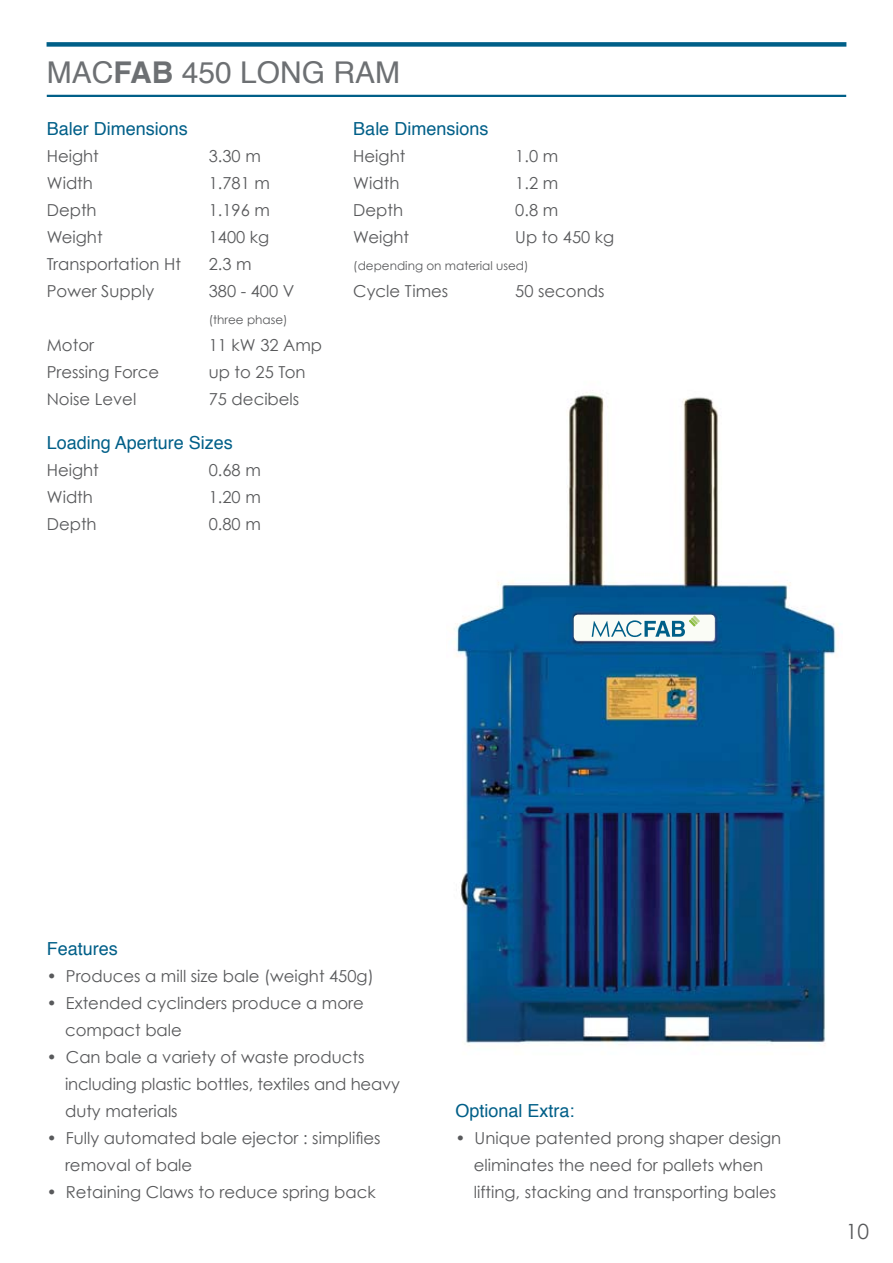
<style>
.page{position:relative;width:893px;height:1263px;background:#fff}
.page>*{position:absolute;margin:0;border:0;box-sizing:border-box;transform-origin:0 0}
.t1{font:30px "Helvetica";color:#6d7073}
.t2{font:21px "Century Gothic";color:#58595b}
.t3{font:18px "Helvetica";color:#005f88}
.t4{font:16.5px/27px "Century Gothic";color:#58595b}
.t5{font:12px "Century Gothic";color:#58595b}
.s1{font-weight:700}
</style>
<div class="page">
<img style="left:454px;top:390px;width:383px;height:657px">
<div style="left:574px;top:615px;width:141px;height:26px;background:#fafcf6;border-radius:4px"></div>
<svg style="left:592px;top:615px;width:108px;height:22px"></svg>
<hr style="left:47px;top:95px;width:799px;height:2px;background:#005f88">
<div style="left:47px;top:42px;width:799px;height:5px;background:#005f88"></div>
<h1 class="t1" style="left:47px;top:47px;width:355px">MAC<span class="s1">FAB</span> 450 LONG RAM</h1>
<p class="t3" style="left:47px;top:114px;width:143px">Baler Dimensions</p>
<p class="t4" style="left:47px;top:143px;width:54px">Height</p>
<p class="t4" style="left:209px;top:143px;width:54px">3.30 m</p>
<p class="t4" style="left:47px;top:170px;width:48px">Width</p>
<p class="t4" style="left:209px;top:170px;width:63px">1.781 m</p>
<p class="t4" style="left:47px;top:197px;width:51px">Depth</p>
<p class="t4" style="left:209px;top:197px;width:63px">1.196 m</p>
<p class="t4" style="left:47px;top:224px;width:57px">Weight</p>
<p class="t4" style="left:209px;top:224px;width:62px">1400 kg</p>
<p class="t4" style="left:47px;top:251px;width:136px">Transportation Ht</p>
<p class="t4" style="left:209px;top:251px;width:44px">2.3 m</p>
<p class="t4" style="left:47px;top:278px;width:109px">Power Supply</p>
<p class="t4" style="left:209px;top:278px;width:87px">380 - 400 V</p>
<p class="t5" style="left:209px;top:313px;width:80px">(three phase)</p>
<p class="t4" style="left:47px;top:332px;width:49px">Motor</p>
<p class="t4" style="left:209px;top:332px;width:115px">11 kW 32 Amp</p>
<p class="t4" style="left:47px;top:359px;width:114px">Pressing Force</p>
<p class="t4" style="left:209px;top:359px;width:98px">up to 25 Ton</p>
<p class="t4" style="left:47px;top:386px;width:91px">Noise Level</p>
<p class="t4" style="left:209px;top:386px;width:92px">75 decibels</p>
<p class="t3" style="left:47px;top:427px;width:188px">Loading Aperture Sizes</p>
<p class="t4" style="left:47px;top:456px;width:54px">Height</p>
<p class="t4" style="left:209px;top:456px;width:54px">0.68 m</p>
<p class="t4" style="left:47px;top:483px;width:48px">Width</p>
<p class="t4" style="left:209px;top:483px;width:54px">1.20 m</p>
<p class="t4" style="left:47px;top:510px;width:51px">Depth</p>
<p class="t4" style="left:209px;top:510px;width:54px">0.80 m</p>
<p class="t3" style="left:353px;top:114px;width:137px">Bale Dimensions</p>
<p class="t4" style="left:353px;top:143px;width:54px">Height</p>
<p class="t4" style="left:515px;top:143px;width:44px">1.0 m</p>
<p class="t4" style="left:353px;top:170px;width:48px">Width</p>
<p class="t4" style="left:515px;top:170px;width:44px">1.2 m</p>
<p class="t4" style="left:353px;top:197px;width:51px">Depth</p>
<p class="t4" style="left:515px;top:197px;width:44px">0.8 m</p>
<p class="t4" style="left:353px;top:224px;width:57px">Weight</p>
<p class="t4" style="left:515px;top:224px;width:100px">Up to 450 kg</p>
<p class="t5" style="left:353px;top:259px;width:177px">(depending on material used)</p>
<p class="t4" style="left:353px;top:278px;width:96px">Cycle Times</p>
<p class="t4" style="left:515px;top:278px;width:91px">50 seconds</p>
<p class="t3" style="left:47px;top:933px;width:73px">Features</p>
<p class="t4" style="left:47px;top:962px;width:328px">• Produces a mill size bale (weight 450g)</p>
<p class="t4" style="left:65px;top:989px;width:300px;text-indent:-18px">• Extended cyclinders produce a more compact bale</p>
<p class="t4" style="left:65px;top:1043px;width:337px;text-indent:-18px">• Can bale a variety of waste products including plastic bottles, textiles and heavy duty materials</p>
<p class="t4" style="left:65px;top:1124px;width:317px;text-indent:-18px">• Fully automated bale ejector : simplifies removal of bale</p>
<p class="t4" style="left:47px;top:1178px;width:330px">• Retaining Claws to reduce spring back</p>
<p class="t3" style="left:455px;top:1095px;width:121px">Optional Extra:</p>
<p class="t4" style="left:474px;top:1124px;width:309px;text-indent:-18px">• Unique patented prong shaper design eliminates the need for pallets when lifting, stacking and transporting bales</p>
<p class="t2" style="left:846px;top:1218px;width:25px">10</p>
</div>
